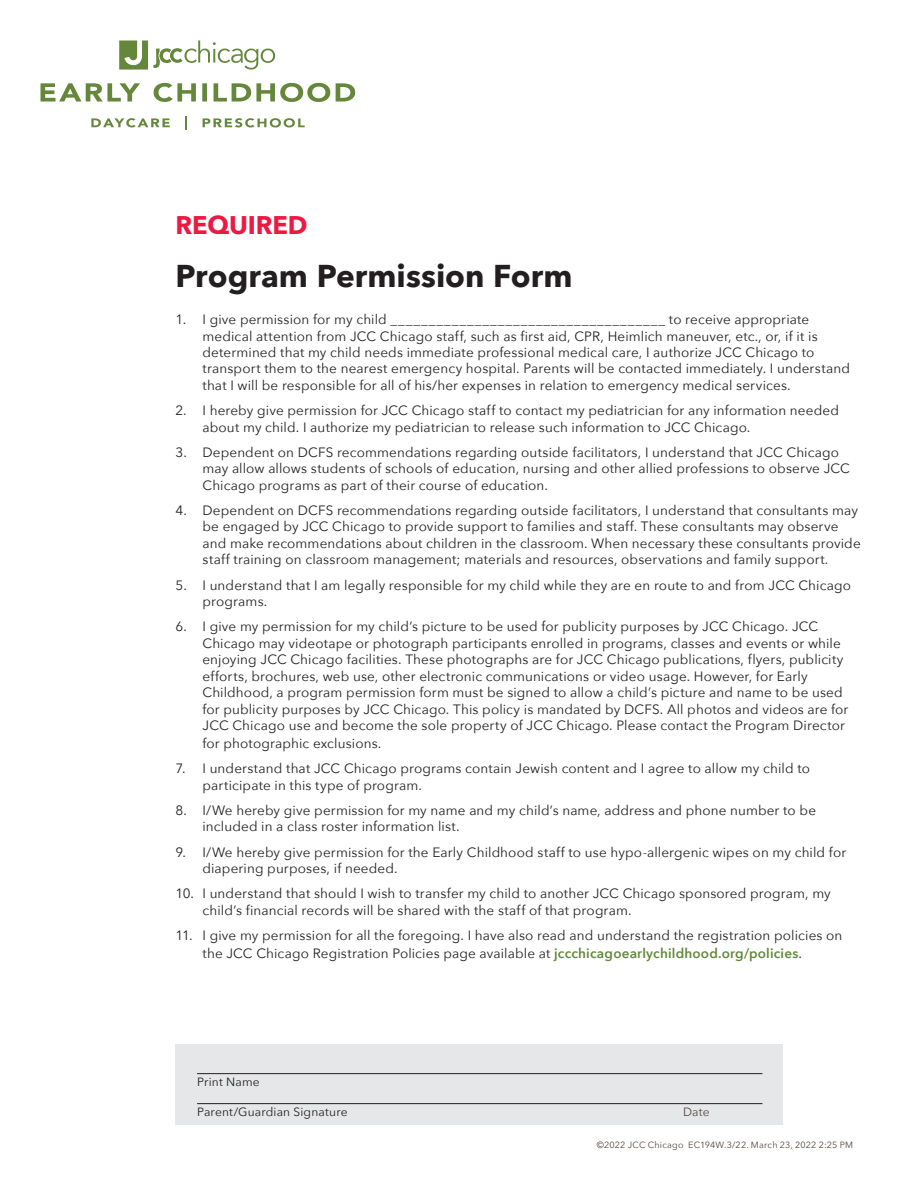
<style>
.page{position:relative;width:918px;height:1188px;background:#fff}
.page>*{position:absolute;margin:0;border:0;box-sizing:border-box;transform-origin:0 0}
.t1{font:700 31.5px "Avenir Next";color:#231f20}
.required{font:700 25.5px "Avenir Next";letter-spacing:-.01em;color:#ed1943}
.t2{font:13.5px/16.5px "Avenir Next";letter-spacing:.01em;color:#231f20}
.t3{font:12px "Avenir Next";letter-spacing:.01em;color:#231f20}
.t4{font:12px "Avenir Next";color:#544640}
.t5{font:9px "Avenir Next";letter-spacing:.02em;color:#544640}
.s1{font-weight:600;color:#62883b}
</style>
<div class="page">
<div style="left:176px;top:1044px;width:607px;height:81px;background:#e6e7e9"></div>
<hr style="left:197px;top:1073px;width:565px;height:1px;background:#231f20">
<hr style="left:197px;top:1103px;width:565px;height:1px;background:#231f20">
<svg style="left:91px;top:116px;width:214px;height:14px"></svg>
<svg style="left:41px;top:83px;width:314px;height:19px"></svg>
<svg style="left:119px;top:40px;width:156px;height:30px"></svg>
<p class="required" style="left:176px;top:203px;width:134px">REQUIRED</p>
<p class="t1" style="left:176px;top:249px;width:398px">Program Permission Form</p>
<p class="t2" style="left:202px;top:310px;width:649px;text-indent:-27px">1. I give permission for my child ____________________________________ to receive appropriate medical attention from JCC Chicago staff, such as first aid, CPR, Heimlich maneuver, etc., or, if it is determined that my child needs immediate professional medical care, I authorize JCC Chicago to transport them to the nearest emergency hospital. Parents will be contacted immediately. I understand that I will be responsible for all of his/her expenses in relation to emergency medical services.</p>
<p class="t2" style="left:202px;top:402px;width:638px;text-indent:-27px">2. I hereby give permission for JCC Chicago staff to contact my pediatrician for any information needed about my child. I authorize my pediatrician to release such information to JCC Chicago.</p>
<p class="t2" style="left:202px;top:443px;width:649px;text-indent:-27px">3. Dependent on DCFS recommendations regarding outside facilitators, I understand that JCC Chicago may allow allows students of schools of education, nursing and other allied professions to observe JCC<br>Chicago programs as part of their course of education.</p>
<p class="t2" style="left:202px;top:501px;width:660px;text-indent:-27px">4. Dependent on DCFS recommendations regarding outside facilitators, I understand that consultants may be engaged by JCC Chicago to provide support to families and staff. These consultants may observe and make recommendations about children in the classroom. When necessary these consultants provide staff training on classroom management; materials and resources, observations and family support.</p>
<p class="t2" style="left:202px;top:576px;width:650px;text-indent:-27px">5. I understand that I am legally responsible for my child while they are en route to and from JCC Chicago programs.</p>
<p class="t2" style="left:202px;top:618px;width:647px;text-indent:-27px">6. I give my permission for my child’s picture to be used for publicity purposes by JCC Chicago. JCC Chicago may videotape or photograph participants enrolled in programs, classes and events or while enjoying JCC Chicago facilities. These photographs are for JCC Chicago publications, flyers, publicity efforts, brochures, web use, other electronic communications or video usage. However, for Early Childhood, a program permission form must be signed to allow a child’s picture and name to be used for publicity purposes by JCC Chicago. This policy is mandated by DCFS. All photos and videos are for JCC Chicago use and become the sole property of JCC Chicago. Please contact the Program Director</p>
<p class="t2" style="left:202px;top:735px;width:180px">for photographic exclusions.</p>
<p class="t2" style="left:202px;top:760px;width:609px;text-indent:-27px">7. I understand that JCC Chicago programs contain Jewish content and I agree to allow my child to participate in this type of program.</p>
<p class="t2" style="left:202px;top:801px;width:615px;text-indent:-27px">8. I/We hereby give permission for my name and my child’s name, address and phone number to be included in a class roster information list.</p>
<p class="t2" style="left:202px;top:843px;width:645px;text-indent:-27px">9. I/We hereby give permission for the Early Childhood staff to use hypo-allergenic wipes on my child for diapering purposes, if needed.</p>
<p class="t2" style="left:202px;top:885px;width:630px;text-indent:-27px">10. I understand that should I wish to transfer my child to another JCC Chicago sponsored program, my child’s financial records will be shared with the staff of that program.</p>
<p class="t2" style="left:202px;top:926px;width:641px;line-height:18px;text-indent:-27px">11. I give my permission for all the foregoing. I have also read and understand the registration policies on the JCC Chicago Registration Policies page available at <span class="s1">jccchicagoearlychildhood.org/policies</span>.</p>
<p class="t3" style="left:197px;top:1072px;width:64px">Print Name</p>
<p class="t3" style="left:197px;top:1102px;width:152px">Parent/Guardian Signature</p>
<p class="t4" style="left:683px;top:1102px;width:28px">Date</p>
<p class="t5" style="left:597px;top:1137px;width:258px">©2022 JCC Chicago EC194W.3/22. March 23, 2022 2:25 PM</p>
</div>
